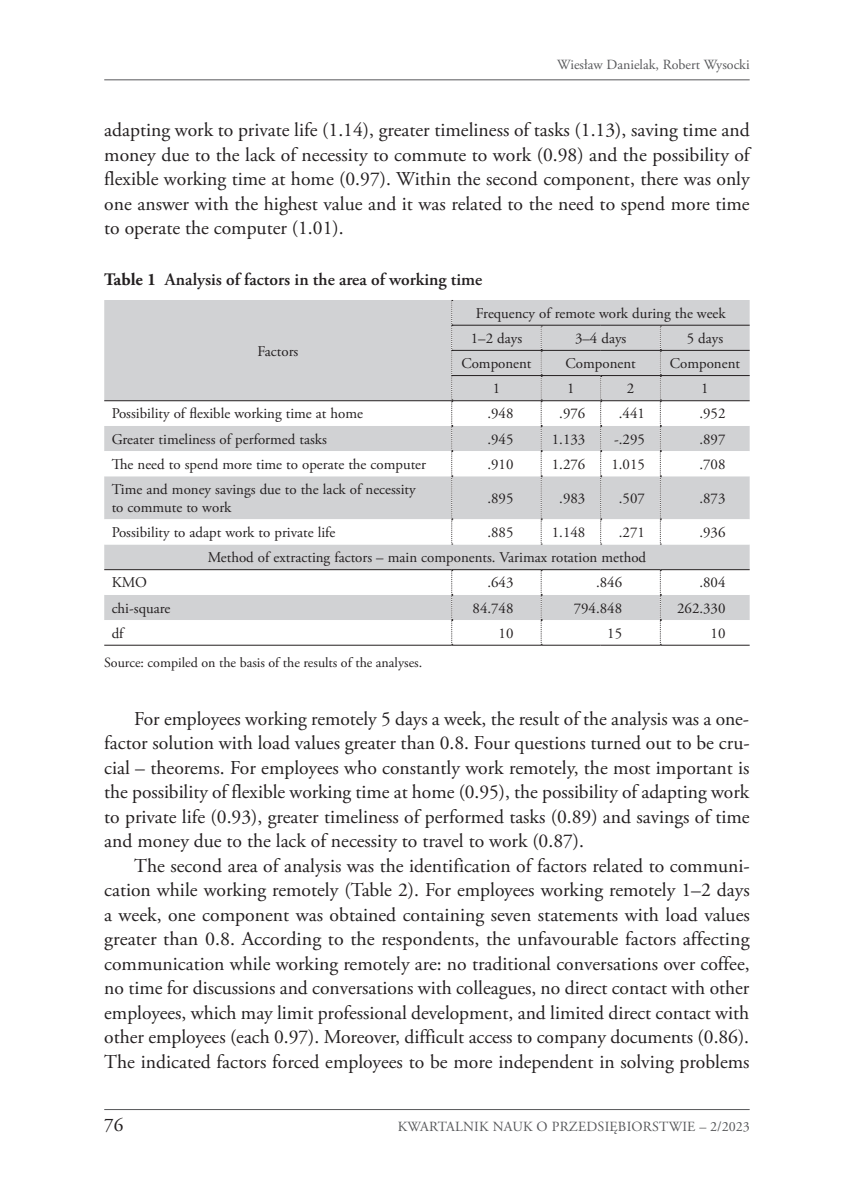
<style>
.page{position:relative;width:844px;height:1191px;background:#fff}
.page>*{position:absolute;margin:0;border:0;box-sizing:border-box;transform-origin:0 0}
.t1{font:19.6px/24.5px "Adobe Garamond Pro";color:#231f20;text-align:justify}
.t2{font:19.25px "Adobe Garamond Pro";color:#231f20}
.t3{font:600 17.5px "Adobe Garamond Pro";color:#231f20}
.t4{font:14.88px/25.2px "Adobe Garamond Pro";color:#231f20}
.t5{font:14px "Adobe Garamond Pro";color:#57585a}
.t6{font:14px "Adobe Garamond Pro";color:#231f20}
.s1{font-weight:700}
</style>
<div class="page">
<hr style="left:104px;top:1109px;width:645px;height:1px;background:#57585a">
<hr style="left:104px;top:79px;width:645px;height:1px;background:#57585a">
<div style="left:104px;top:300px;width:645px;height:100px;background:#d1d2d4"></div>
<svg style="left:104px;top:401px;width:645px;height:244px"></svg>
<svg style="left:451px;top:300px;width:1px;height:244px"></svg>
<svg style="left:540px;top:326px;width:2px;height:218px"></svg>
<svg style="left:600px;top:376px;width:1px;height:168px"></svg>
<svg style="left:659px;top:326px;width:2px;height:218px"></svg>
<svg style="left:451px;top:570px;width:1px;height:75px"></svg>
<svg style="left:540px;top:570px;width:2px;height:75px"></svg>
<svg style="left:659px;top:570px;width:2px;height:75px"></svg>
<hr style="left:452px;top:325px;width:89px;height:1px;background:#231f20">
<hr style="left:541px;top:325px;width:59px;height:1px;background:#231f20">
<hr style="left:600px;top:325px;width:60px;height:1px;background:#231f20">
<hr style="left:660px;top:325px;width:89px;height:1px;background:#231f20">
<hr style="left:452px;top:350px;width:89px;height:1px;background:#231f20">
<hr style="left:541px;top:350px;width:59px;height:1px;background:#231f20">
<hr style="left:600px;top:350px;width:60px;height:1px;background:#231f20">
<hr style="left:660px;top:350px;width:89px;height:1px;background:#231f20">
<hr style="left:452px;top:375px;width:89px;height:1px;background:#231f20">
<hr style="left:541px;top:375px;width:59px;height:1px;background:#231f20">
<hr style="left:600px;top:375px;width:60px;height:1px;background:#231f20">
<hr style="left:660px;top:375px;width:89px;height:1px;background:#231f20">
<hr style="left:104px;top:400px;width:347px;height:1px;background:#231f20">
<hr style="left:451px;top:400px;width:90px;height:1px;background:#231f20">
<hr style="left:541px;top:400px;width:59px;height:1px;background:#231f20">
<hr style="left:600px;top:400px;width:60px;height:1px;background:#231f20">
<hr style="left:660px;top:400px;width:89px;height:1px;background:#231f20">
<hr style="left:104px;top:645px;width:347px;height:1px;background:#231f20">
<hr style="left:451px;top:645px;width:90px;height:1px;background:#231f20">
<hr style="left:541px;top:645px;width:59px;height:1px;background:#231f20">
<hr style="left:600px;top:645px;width:60px;height:1px;background:#231f20">
<hr style="left:660px;top:645px;width:89px;height:1px;background:#231f20">
<hr style="left:104px;top:569px;width:347px;height:1px;background:#231f20">
<hr style="left:451px;top:569px;width:90px;height:1px;background:#231f20">
<hr style="left:541px;top:569px;width:59px;height:1px;background:#231f20">
<hr style="left:600px;top:569px;width:60px;height:1px;background:#231f20">
<hr style="left:660px;top:569px;width:89px;height:1px;background:#231f20">
<p class="t5" style="left:557px;top:57px;width:194px">Wiesław Danielak, Robert Wysocki</p>
<p class="t1" style="left:104px;top:118px;width:646px">adapting work to private life (1.14), greater timeliness of tasks (1.13), saving time and money due to the lack of necessity to commute to work (0.98) and the possibility of flexible working time at home (0.97). Within the second component, there was only one answer with the highest value and it was related to the need to spend more time to operate the computer (1.01).</p>
<p class="t3" style="left:104px;top:269px;width:379px"><span class="s1">Table 1</span> Analysis of factors in the area of working time</p>
<p class="t4" style="left:257px;top:339px;width:42px">Factors</p>
<p class="t4" style="left:470px;top:301px;width:256px;text-indent:5px">Frequency of remote work during the week<br>1–2 days</p>
<p class="t4" style="left:575px;top:326px;width:53px">3–4 days</p>
<p class="t4" style="left:686px;top:326px;width:38px">5 days</p>
<p class="t4" style="left:461px;top:351px;width:72px">Component</p>
<p class="t4" style="left:565px;top:351px;width:72px">Component</p>
<p class="t4" style="left:669px;top:351px;width:72px">Component</p>
<p class="t4" style="left:492px;top:376px;width:9px">1</p>
<p class="t4" style="left:567px;top:376px;width:9px">1</p>
<p class="t4" style="left:626px;top:376px;width:9px">2</p>
<p class="t4" style="left:701px;top:376px;width:9px">1</p>
<p class="t4" style="left:112px;top:402px;width:253px">Possibility of flexible working time at home</p>
<p class="t4" style="left:487px;top:402px;width:28px">.948</p>
<p class="t4" style="left:559px;top:402px;width:28px">.976</p>
<p class="t4" style="left:618px;top:402px;width:28px">.441</p>
<p class="t4" style="left:699px;top:402px;width:28px">.952</p>
<p class="t4" style="left:112px;top:427px;width:217px">Greater timeliness of performed tasks</p>
<p class="t4" style="left:487px;top:427px;width:28px">.945</p>
<p class="t4" style="left:551px;top:427px;width:35px">1.133</p>
<p class="t4" style="left:614px;top:427px;width:32px">-.295</p>
<p class="t4" style="left:699px;top:427px;width:28px">.897</p>
<p class="t4" style="left:112px;top:452px;width:316px">The need to spend more time to operate the computer</p>
<p class="t4" style="left:487px;top:452px;width:28px">.910</p>
<p class="t4" style="left:551px;top:452px;width:35px">1.276</p>
<p class="t4" style="left:611px;top:452px;width:35px">1.015</p>
<p class="t4" style="left:699px;top:452px;width:28px">.708</p>
<p class="t4" style="left:112px;top:481px;width:305px;line-height:17.8px">Time and money savings due to the lack of necessity to commute to work</p>
<p class="t4" style="left:487px;top:486px;width:28px">.895</p>
<p class="t4" style="left:559px;top:486px;width:28px">.983</p>
<p class="t4" style="left:618px;top:486px;width:28px">.507</p>
<p class="t4" style="left:699px;top:486px;width:28px">.873</p>
<p class="t4" style="left:112px;top:520px;width:225px">Possibility to adapt work to private life</p>
<p class="t4" style="left:487px;top:520px;width:28px">.885</p>
<p class="t4" style="left:551px;top:520px;width:35px">1.148</p>
<p class="t4" style="left:618px;top:520px;width:28px">.271</p>
<p class="t4" style="left:699px;top:520px;width:28px">.936</p>
<p class="t4" style="left:208px;top:545px;width:440px">Method of extracting factors – main components. Varimax rotation method</p>
<p class="t4" style="left:112px;top:570px;width:37px">KMO</p>
<p class="t4" style="left:487px;top:570px;width:28px">.643</p>
<p class="t4" style="left:596px;top:570px;width:28px">.846</p>
<p class="t4" style="left:699px;top:570px;width:28px">.804</p>
<p class="t4" style="left:112px;top:596px;width:60px">chi-square</p>
<p class="t4" style="left:472px;top:596px;width:42px">84.748</p>
<p class="t4" style="left:573px;top:596px;width:50px">794.848</p>
<p class="t4" style="left:677px;top:596px;width:50px">262.330</p>
<p class="t4" style="left:112px;top:621px;width:13px">df</p>
<p class="t4" style="left:498px;top:621px;width:16px">10</p>
<p class="t4" style="left:607px;top:621px;width:16px">15</p>
<p class="t4" style="left:710px;top:621px;width:16px">10</p>
<p class="t6" style="left:104px;top:654px;width:319px">Source: compiled on the basis of the results of the analyses.</p>
<p class="t1" style="left:104px;top:706px;width:646px;text-indent:30px">For employees working remotely 5 days a week, the result of the analysis was a one&shy;factor solution with load values greater than 0.8. Four questions turned out to be cru&shy;cial – theorems. For employees who constantly work remotely, the most important is the possibility of flexible working time at home (0.95), the possibility of adapting work to private life (0.93), greater timeliness of performed tasks (0.89) and savings of time and money due to the lack of necessity to travel to work (0.87).</p>
<p class="t1" style="left:104px;top:853px;width:647px;text-indent:30px">The second area of analysis was the identification of factors related to communi&shy;cation while working remotely (Table 2). For employees working remotely 1–2 days a week, one component was obtained containing seven statements with load values greater than 0.8. According to the respondents, the unfavourable factors affecting communication while working remotely are: no traditional conversations over coffee, no time for discussions and conversations with colleagues, no direct contact with other employees, which may limit professional development, and limited direct contact with other employees (each 0.97). Moreover, difficult access to company documents (0.86).<br>The indicated factors forced employees to be more independent in solving problems</p>
<p class="t2" style="left:104px;top:1113px;width:21px">76</p>
<p class="t5" style="left:398px;top:1118px;width:353px">KWARTALNIK NAUK O PRZEDSIĘBIORSTWIE – 2/2023</p>
</div>
